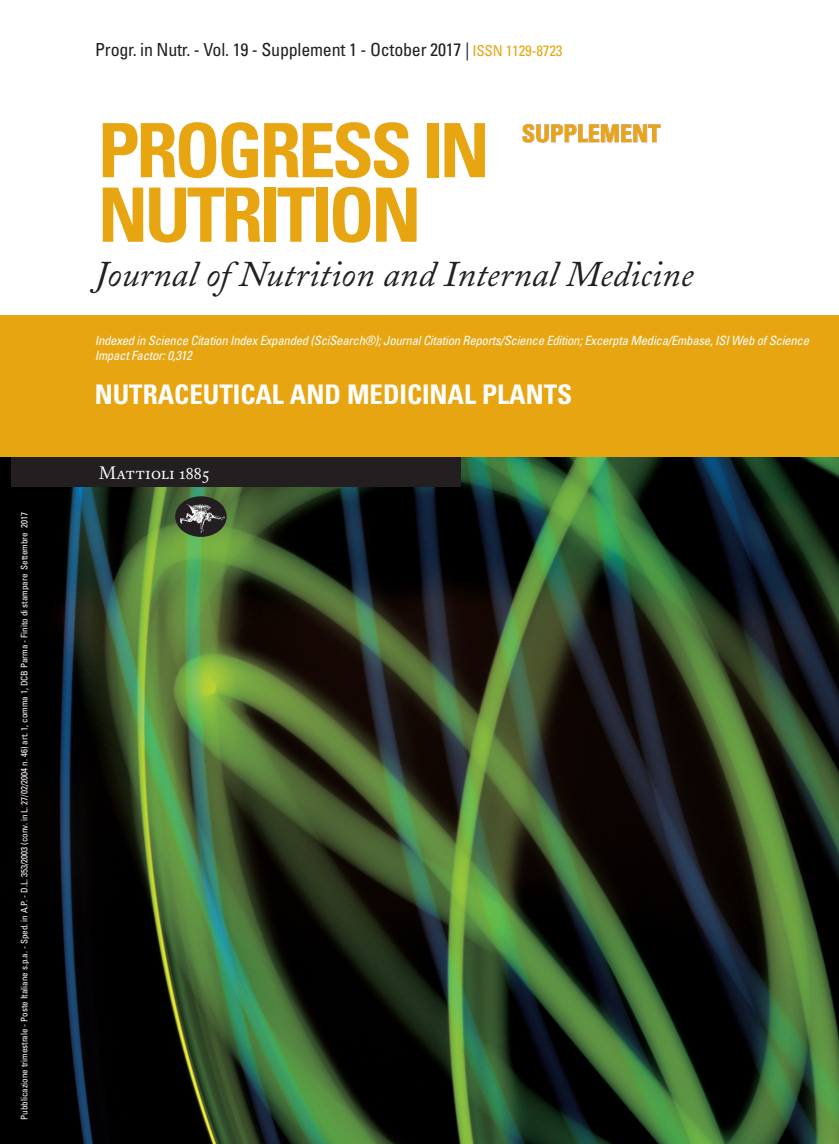
<style>
.page{position:relative;width:839px;height:1144px;background:#fff}
.page>*{position:absolute;margin:0;border:0;box-sizing:border-box;transform-origin:0 0}
.t1{font:700 condensed 75px/64.5px "Univers";letter-spacing:-.045em;color:#e7a512}
.t2{font:italic 36px "Mattioli 1885";letter-spacing:.005em;color:#231f20}
.t3{font:700 condensed 27px "Univers";color:#fff}
.t4{font:700 condensed 24px "Univers";letter-spacing:.005em;color:#e7a512}
.t5{font:condensed 18px "Univers";letter-spacing:-.015em;color:#231f20}
.t6{font:18px "Mattioli 1885 Regular SC";color:#fff}
.t7{font:italic condensed 12.75px/15px "Univers";letter-spacing:-.02em;color:#fff}
.t8{font:condensed 9px "Univers";color:#fff}
.s1{font-size:15px;color:#e7a512}
</style>
<div class="page">
<svg style="left:522px;top:124px;width:138px;height:19px"></svg>
<img style="left:0;top:457px;width:838px;height:687px">
<div style="left:0;top:316px;width:838px;height:141px;background:#e7a512"></div>
<div style="left:12px;top:457px;width:448px;height:30px;background:#231f20"></div>
<div style="left:175px;top:496px;width:51px;height:41px;background:#231f20;border-radius:50%"></div>
<img style="left:175px;top:504px;width:51px;height:31px">
<p class="t8" style="left:19px;top:1120px;width:609px;rotate:-90deg">Pubblicazione trimestrale - Poste Italiane s.p.a. - Sped. in A.P. - D.L. 353/2003 (conv. in L. 27/02/2004 n. 46) art. 1, comma 1, DCB Parma - Finito di stampare Settembre 2017</p>
<h3 class="t5" style="left:95px;top:38px;width:468px">Progr. in Nutr. - Vol. 19 - Supplement 1 - October 2017 | <span class="s1">ISSN 1129-8723</span></h3>
<h1 class="t1" style="left:98px;top:118px;width:383px">PROGRESS IN<br>NUTRITION</h1>
<h3 class="t4" style="left:521px;top:119px;width:140px">SUPPLEMENT</h3>
<h2 class="t2" style="left:95px;top:253px;width:599px">Journal of Nutrition and Internal Medicine</h2>
<h3 class="t7" style="left:95px;top:332px;width:715px">Indexed in Science Citation Index Expanded (SciSearch®); Journal Citation Reports/Science Edition; Excerpta Medica/Embase, ISI Web of Science<br>Impact Factor: 0,312</h3>
<h3 class="t3" style="left:95px;top:378px;width:479px">NUTRACEUTICAL AND MEDICINAL PLANTS</h3>
<h3 class="t6" style="left:99px;top:462px;width:112px">Mattioli 1885</h3>
</div>
